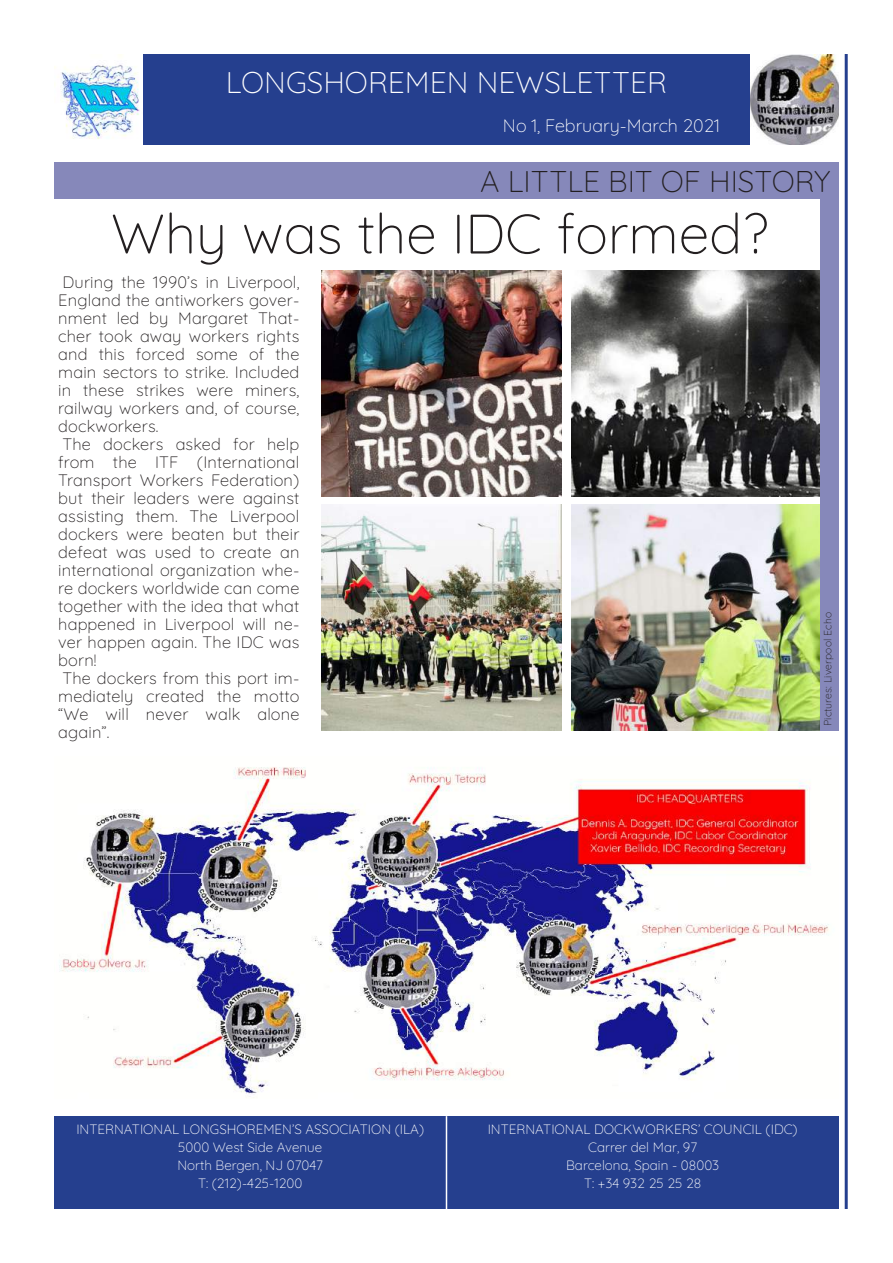
<style>
.page{position:relative;width:893px;height:1263px;background:#fff}
.page>*{position:absolute;margin:0;border:0;box-sizing:border-box;transform-origin:0 0}
.t1{font:300 55.5px "Quicksand";color:#231f20}
.t2{font:300 30px "Quicksand";color:#fff}
.t3{font:300 30px "Quicksand";color:#231f20}
.t4{font:300 18px "Quicksand";color:#fff}
.t5{font:300 16.5px/18px "Quicksand";letter-spacing:.01em;color:#231f20}
.t6{font:300 13.5px/18px "Quicksand";color:#fff;text-align:center}
.t7{font:300 10.5px "Quicksand";letter-spacing:.01em;color:#231f20}
</style>
<div class="page">
<hr style="left:845px;top:54px;width:3px;height:1155px;background:#253f8e">
<div style="left:54px;top:54px;width:785px;height:90px;background:#253f8e"></div>
<img style="left:54px;top:54px;width:88px;height:90px">
<img style="left:750px;top:54px;width:89px;height:90px">
<div style="left:54px;top:1116px;width:392px;height:93px;background:#253f8e"></div>
<div style="left:446px;top:1116px;width:393px;height:93px;background:#253f8e"></div>
<hr style="left:446px;top:1116px;width:1px;height:93px;background:#fff">
<img style="left:322px;top:270px;width:239px;height:226px">
<div style="left:54px;top:162px;width:785px;height:36px;background:#8688ba"></div>
<img style="left:571px;top:504px;width:250px;height:226px">
<img style="left:571px;top:270px;width:250px;height:226px">
<img style="left:322px;top:504px;width:239px;height:226px">
<div style="left:821px;top:198px;width:18px;height:532px;background:#8688ba"></div>
<img style="left:59px;top:767px;width:770px;height:327px">
<h2 class="t2" style="left:226px;top:59px;width:443px">LONGSHOREMEN NEWSLETTER</h2>
<p class="t4" style="left:503px;top:112px;width:219px">No 1, February-March 2021</p>
<h2 class="t3" style="left:480px;top:158px;width:352px">A LITTLE BIT OF HISTORY</h2>
<h1 class="t1" style="left:111px;top:191px;width:659px">Why was the IDC formed?</h1>
<p class="t5" style="left:58px;top:271px;width:243px">During the 1990’s in Liverpool,<br>England the antiworkers gover&shy;nment led by Margaret That&shy;cher took away workers rights and this forced some of the main sectors to strike. Included in these strikes were miners, railway workers and, of course, dockworkers.<br>The dockers asked for help from the ITF (International<br>Transport Workers Federation) but their leaders were against assisting them. The Liverpool dockers were beaten but their defeat was used to create an international organization whe&shy;re dockers worldwide can come together with the idea that what happened in Liverpool will ne&shy;ver happen again. The IDC was born!<br>The dockers from this port im&shy;mediately created the motto “We will never walk alone again”.</p>
<p class="t7" style="left:820px;top:726px;width:115px;rotate:-90deg">Pictures: Liverpool Echo</p>
<p class="t6" style="left:76px;top:1119px;width:349px">INTERNATIONAL LONGSHOREMEN’S ASSOCIATION (ILA)<br>5000 West Side Avenue<br>North Bergen, NJ 07047<br>T: (212)-425-1200</p>
<p class="t6" style="left:488px;top:1119px;width:312px">INTERNATIONAL DOCKWORKERS’ COUNCIL (IDC)<br>Carrer del Mar, 97<br>Barcelona, Spain - 08003<br>T: +34 932 25 25 28</p>
</div>
